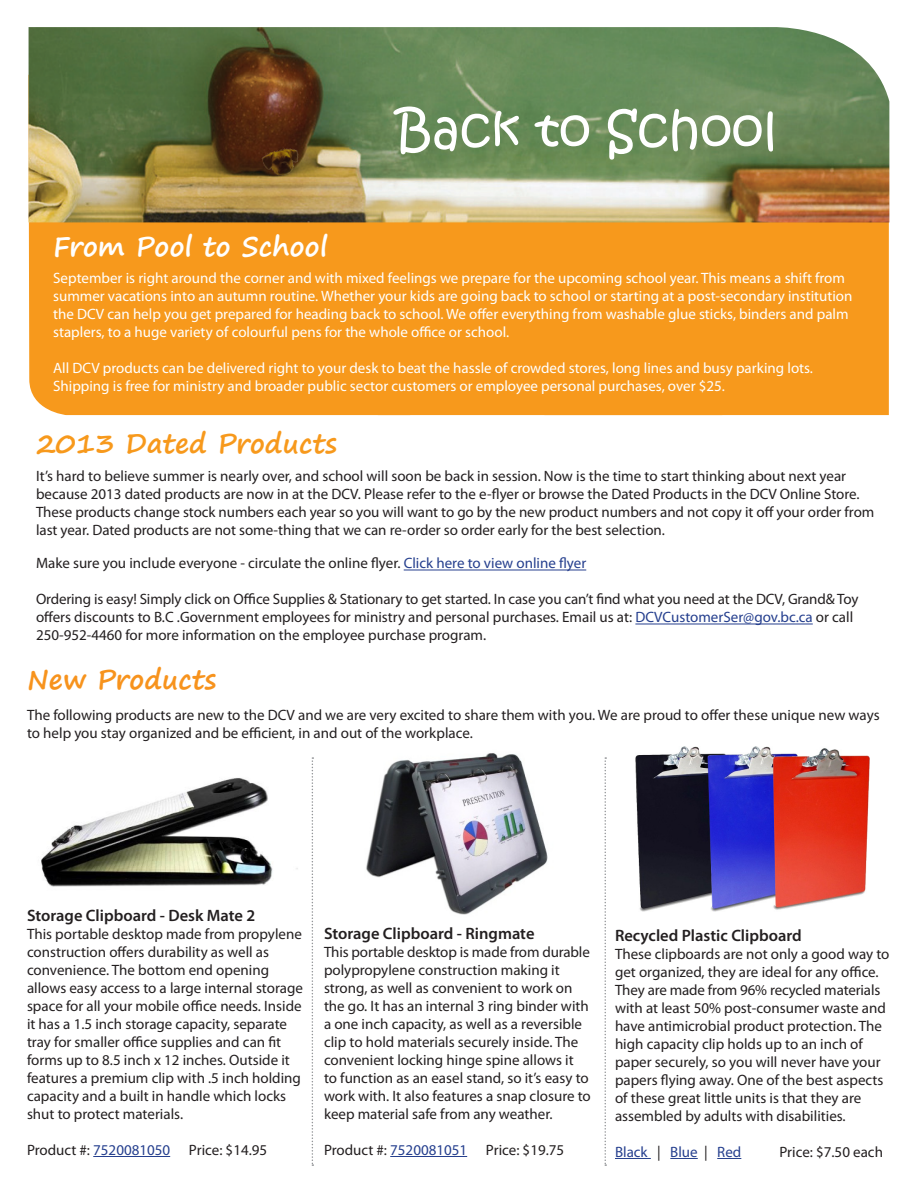
<style>
.page{position:relative;width:918px;height:1188px;background:#fff}
.page>*{position:absolute;margin:0;border:0;box-sizing:border-box;transform-origin:0 0}
.t1{font:51px "Kristen ITC";color:#fff}
.t2{font:700 27px "Segoe Print";color:#f7991c}
.t3{font:700 27px "Segoe Print";color:#fff}
.t4{font:700 27px "Segoe Print";color:#f7931d}
.t5{font:600 16.5px "Myriad Pro";color:#231f20}
.t6{font:15px/18px "Myriad Pro";color:#231f20}
.t7{font:15px/18px "Myriad Pro";color:#fff}
.t8{font:15px "Myriad Pro";color:#253f8e}
.s1{color:#253f8e}
.s2{color:#231f20}
</style>
<div class="page">
<hr style="left:404px;top:570px;width:182px;height:1px;background:#253f8e">
<hr style="left:635px;top:624px;width:178px;height:1px;background:#253f8e">
<div style="left:28px;top:73px;width:313px;height:342px;background:#f7991c"></div>
<div style="left:341px;top:222px;width:166px;height:193px;background:#f7991c"></div>
<div style="left:507px;top:222px;width:382px;height:193px;background:#f7991c"></div>
<img style="left:29px;top:27px;width:860px;height:195px">
<img style="left:366px;top:753px;width:182px;height:162px">
<img style="left:41px;top:778px;width:257px;height:109px">
<hr style="left:390px;top:1156px;width:77px;height:1px;background:#253f8e">
<hr style="left:615px;top:1158px;width:36px;height:1px;background:#253f8e">
<svg style="left:670px;top:1158px;width:28px;height:1px"></svg>
<svg style="left:717px;top:1158px;width:24px;height:1px"></svg>
<hr style="left:93px;top:1156px;width:77px;height:1px;background:#253f8e">
<svg style="left:312px;top:757px;width:1px;height:409px"></svg>
<svg style="left:604px;top:757px;width:2px;height:409px"></svg>
<img style="left:636px;top:747px;width:234px;height:165px">
<img style="left:261px;top:145px;width:44px;height:36px">
<p class="t1" style="left:397px;top:96px;width:382px">Back to School</p>
<p class="t3" style="left:53px;top:222px;width:276px">From Pool to School</p>
<p class="t7" style="left:53px;top:269px;width:801px">September is right around the corner and with mixed feelings we prepare for the upcoming school year. This means a shift from summer vacations into an autumn routine. Whether your kids are going back to school or starting at a post-secondary institution the DCV can help you get prepared for heading back to school. We offer everything from washable glue sticks, binders and palm staplers, to a huge variety of colourful pens for the whole office or school.</p>
<p class="t7" style="left:53px;top:359px;width:761px">All DCV products can be delivered right to your desk to beat the hassle of crowded stores, long lines and busy parking lots.</p>
<p class="t7" style="left:53px;top:377px;width:673px">Shipping is free for ministry and broader public sector customers or employee personal purchases, over $25.</p>
<p class="t2" style="left:36px;top:418px;width:302px">2013 Dated Products</p>
<p class="t6" style="left:36px;top:467px;width:812px">It’s hard to believe summer is nearly over, and school will soon be back in session. Now is the time to start thinking about next year</p>
<p class="t6" style="left:36px;top:485px;width:840px">because 2013 dated products are now in at the DCV. Please refer to the e-flyer or browse the Dated Products in the DCV Online Store.<br>These products change stock numbers each year so you will want to go by the new product numbers and not copy it off your order from last year. Dated products are not some-thing that we can re-order so order early for the best selection.</p>
<p class="t6" style="left:36px;top:554px;width:552px">Make sure you include everyone - circulate the online flyer. <span class="s1">Click here to view online flyer</span></p>
<p class="t6" style="left:36px;top:590px;width:824px">Ordering is easy! Simply click on Office Supplies &amp; Stationary to get started. In case you can’t find what you need at the DCV, Grand&amp; Toy offers discounts to B.C .Government employees for ministry and personal purchases. Email us at: <span class="s1">DCVCustomerSer@gov.bc.ca</span> or call<br>250-952-4460 for more information on the employee purchase program.</p>
<p class="t4" style="left:27px;top:655px;width:191px">New Products</p>
<p class="t6" style="left:27px;top:706px;width:854px">The following products are new to the DCV and we are very excited to share them with you. We are proud to offer these unique new ways to help you stay organized and be efficient, in and out of the workplace.</p>
<p class="t5" style="left:27px;top:905px;width:230px">Storage Clipboard - Desk Mate 2</p>
<p class="t6" style="left:27px;top:925px;width:276px">This portable desktop made from propylene construction offers durability as well as</p>
<p class="t6" style="left:27px;top:961px;width:244px">convenience. The bottom end opening</p>
<p class="t6" style="left:27px;top:979px;width:278px">allows easy access to a large internal storage space for all your mobile office needs. Inside it has a 1.5 inch storage capacity, separate tray for smaller office supplies and can fit forms up to 8.5 inch x 12 inches. Outside it features a premium clip with .5 inch holding capacity and a built in handle which locks shut to protect materials.</p>
<p class="t8" style="left:27px;top:1141px;width:145px"><span class="s2">Product #:</span> 7520081050</p>
<p class="t6" style="left:189px;top:1141px;width:80px">Price: $14.95</p>
<p class="t5" style="left:324px;top:923px;width:212px">Storage Clipboard - Ringmate</p>
<p class="t6" style="left:324px;top:943px;width:268px">This portable desktop is made from durable polypropylene construction making it strong, as well as convenient to work on the go. It has an internal 3 ring binder with a one inch capacity, as well as a reversible clip to hold materials securely inside. The convenient locking hinge spine allows it<br>to function as an easel stand, so it’s easy to work with. It also features a snap closure to keep material safe from any weather.</p>
<p class="t8" style="left:324px;top:1141px;width:145px"><span class="s2">Product #:</span> 7520081051</p>
<p class="t6" style="left:486px;top:1141px;width:80px">Price: $19.75</p>
<p class="t5" style="left:615px;top:925px;width:188px">Recycled Plastic Clipboard</p>
<p class="t6" style="left:615px;top:945px;width:276px">These clipboards are not only a good way to get organized, they are ideal for any office.<br>They are made from 96% recycled materials with at least 50% post-consumer waste and have antimicrobial product protection. The high capacity clip holds up to an inch of paper securely, so you will never have your papers flying away. One of the best aspects of these great little units is that they are</p>
<p class="t6" style="left:615px;top:1107px;width:232px">assembled by adults with disabilities.</p>
<p class="t8" style="left:615px;top:1143px;width:128px">Black <span class="s2">|</span> Blue <span class="s2">|</span> Red</p>
<p class="t6" style="left:780px;top:1143px;width:105px">Price: $7.50 each</p>
</div>
